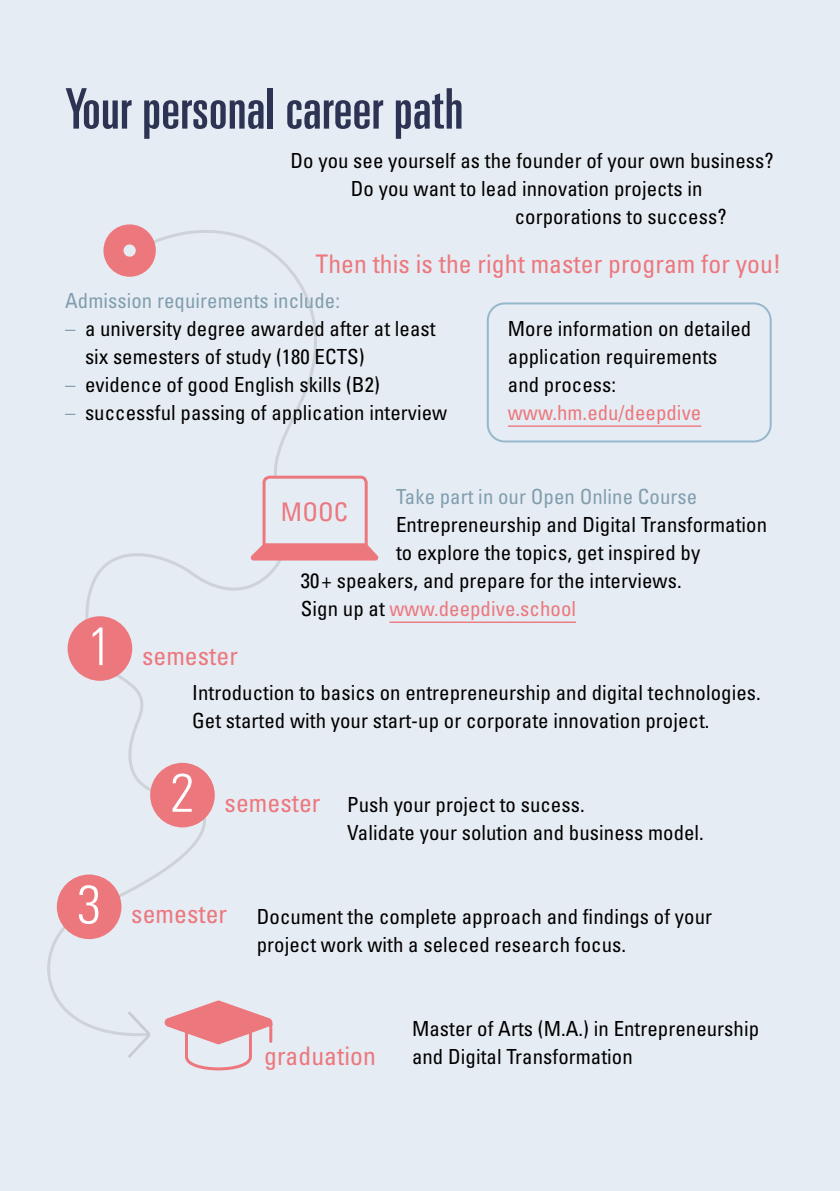
<style>
.page{position:relative;width:840px;height:1191px;background:#fff}
.page>*{position:absolute;margin:0;border:0;box-sizing:border-box;transform-origin:0 0}
.t1{font:ultra-condensed 56px "Univers";letter-spacing:.005em;color:#2d3352}
.t2{font:condensed 25.6px "Univers";letter-spacing:.005em;color:#ec787e}
.t3{font:condensed 20.8px/28px "Univers";letter-spacing:.005em;color:#000}
.t4{font:condensed 20.8px "Univers";letter-spacing:.005em;color:#819eaf}
.t5{font:condensed 20.8px "Univers";letter-spacing:.005em;color:#ec787e}
.s1{color:#819eaf}
.s2{font-weight:300;font-size:54px;color:#fff}
.s3{color:#000}
</style>
<div class="page">
<div style="left:0;top:0;width:839px;height:1191px;background:#e6ecf3"></div>
<svg style="left:47px;top:230px;width:281px;height:806px"></svg>
<div style="left:68px;top:616px;width:64px;height:65px;background:#ec787e;border-radius:50%"></div>
<div style="left:150px;top:763px;width:65px;height:64px;background:#ec787e;border-radius:50%"></div>
<div style="left:57px;top:874px;width:64px;height:65px;background:#ec787e;border-radius:50%"></div>
<div style="left:103px;top:224px;width:53px;height:53px;border:20px solid #ec787e;border-radius:50%"></div>
<svg style="left:127px;top:1011px;width:23px;height:47px"></svg>
<svg style="left:163px;top:998px;width:112px;height:73px"></svg>
<hr style="left:389px;top:621px;width:186px;height:2px;background:#ec787e">
<hr style="left:507px;top:425px;width:194px;height:2px;background:#ec787e">
<div style="left:486px;top:302px;width:285px;height:140px;border:2px solid #96b8cc;border-radius:17px"></div>
<svg style="left:250px;top:474px;width:128px;height:86px"></svg>
<h1 class="t1" style="left:65px;top:77px;width:400px">Your personal career path</h1>
<p class="t3" style="left:290px;top:146px;width:484px">Do you see yourself as the founder of your own business?</p>
<p class="t3" style="left:350px;top:174px;width:353px">Do you want to lead innovation projects in</p>
<p class="t3" style="left:514px;top:202px;width:213px">corporations to success?</p>
<p class="t2" style="left:315px;top:248px;width:467px">Then this is the right master program for you!</p>
<p class="t4" style="left:65px;top:287px;width:276px">Admission requirements include:</p>
<p class="t3" style="left:85px;top:314px;width:352px;text-indent:-20px"><span class="s1">–</span> a university degree awarded after at least six semesters of study (180 ECTS)</p>
<p class="t3" style="left:65px;top:370px;width:316px"><span class="s1">–</span> evidence of good English skills (B2)</p>
<p class="t3" style="left:65px;top:398px;width:383px"><span class="s1">–</span> successful passing of application interview</p>
<p class="t3" style="left:507px;top:314px;width:245px">More information on detailed application requirements and process:</p>
<p class="t5" style="left:507px;top:399px;width:195px">www.hm.edu/deepdive</p>
<p class="t2" style="left:88px;top:640px;width:151px"><span class="s2">1</span> semester</p>
<p class="t4" style="left:396px;top:483px;width:302px">Take part in our Open Online Course</p>
<p class="t3" style="left:396px;top:510px;width:372px">Entrepreneurship and Digital Transformation</p>
<p class="t3" style="left:396px;top:538px;width:305px">to explore the topics, get inspired by</p>
<p class="t3" style="left:301px;top:566px;width:382px">30+ speakers, and prepare for the interviews.</p>
<p class="t5" style="left:301px;top:595px;width:276px"><span class="s3">Sign up at</span> www.deepdive.school</p>
<p class="t2" style="left:281px;top:495px;width:69px">MOOC</p>
<p class="t3" style="left:192px;top:678px;width:569px">Introduction to basics on entrepreneurship and digital technologies.<br>Get started with your start-up or corporate innovation project.</p>
<p class="t2" style="left:170px;top:786px;width:151px"><span class="s2">2</span> semester</p>
<p class="t3" style="left:347px;top:790px;width:358px">Push your project to sucess.<br>Validate your solution and business model.</p>
<p class="t2" style="left:77px;top:898px;width:151px"><span class="s2">3</span> semester</p>
<p class="t3" style="left:257px;top:902px;width:456px">Document the complete approach and findings of your project work with a seleced research focus.</p>
<p class="t2" style="left:264px;top:1039px;width:113px">graduation</p>
<p class="t3" style="left:412px;top:1014px;width:348px">Master of Arts (M.A.) in Entrepreneurship and Digital Transformation</p>
</div>
